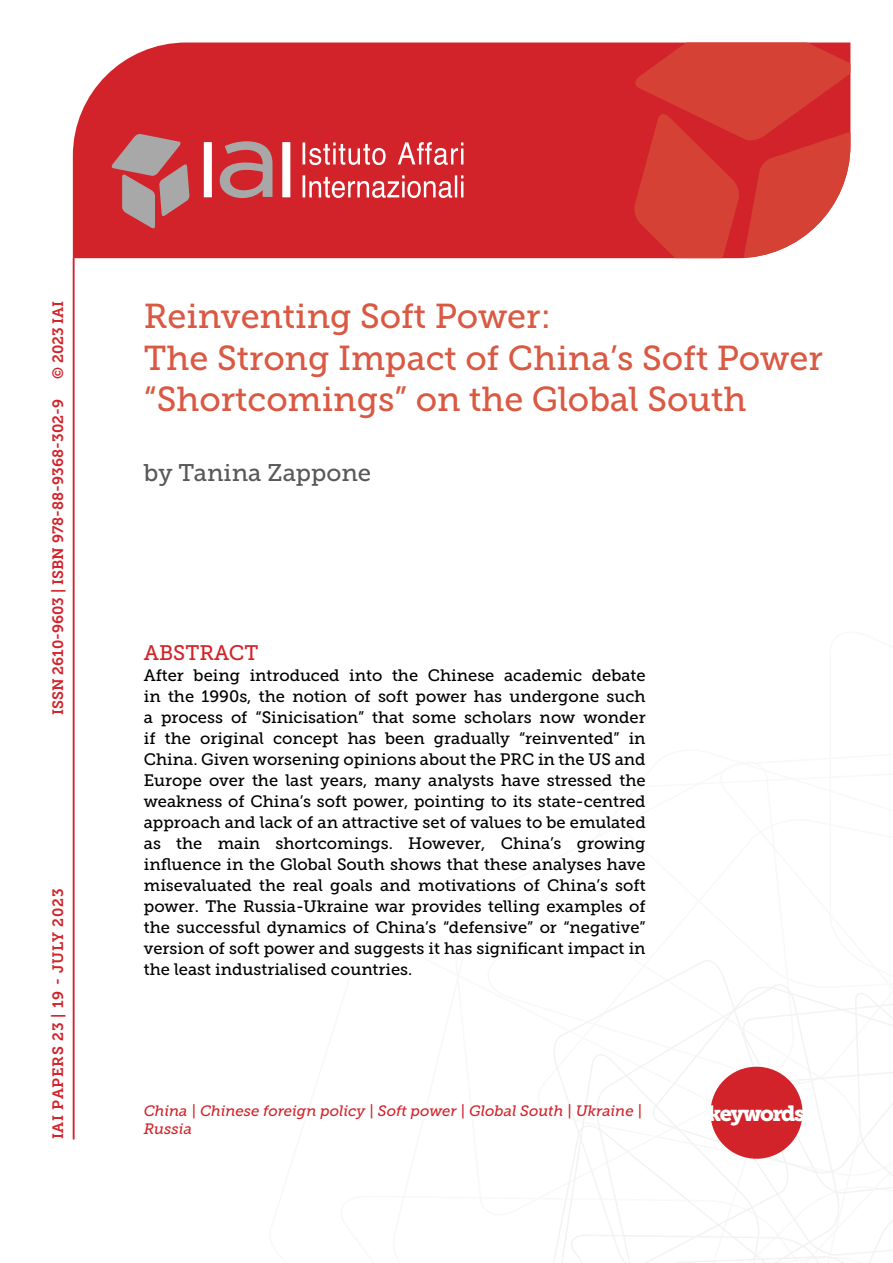
<style>
.page{position:relative;width:893px;height:1263px;background:#fff}
.page>*{position:absolute;margin:0;border:0;box-sizing:border-box;transform-origin:0 0}
.t1{font:34.5px/41.4px "Museo Slab 500";color:#d95943}
.t2{font:24px "Museo Slab 500";color:#58595b}
.t3{font:21.75px "Museo Slab 900";letter-spacing:-.07em;color:#fff}
.t4{font:21px "Museo Slab 500";color:#d2232a}
.t5{font:16.5px/21px "Museo Slab 500";color:#000;text-align:justify}
.t6{font:italic 15px/18px "Museo Slab 500";color:#d2232a}
.t7{font:15px "Museo Slab 700";color:#d2232a}
.t8{font:15px "Museo Slab 700";letter-spacing:.05em;color:#d2232a}
</style>
<div class="page">
<svg style="left:553px;top:960px;width:340px;height:303px"></svg>
<div style="left:73px;top:43px;width:560px;height:215px;background:#d2232a"></div>
<svg style="left:633px;top:43px;width:217px;height:215px;background:#d6433c"></svg>
<svg style="left:303px;top:142px;width:160px;height:56px;background:#dd595e"></svg>
<svg style="left:111px;top:134px;width:79px;height:95px;background:#bb6a6e"></svg>
<svg style="left:204px;top:141px;width:86px;height:57px"></svg>
<hr style="left:73px;top:258px;width:1px;height:881px;background:#d2232a">
<div style="left:710px;top:1067px;width:92px;height:92px;background:#d2232a;border-radius:50%"></div>
<p class="t7" style="left:50px;top:379px;width:80px;rotate:-90deg">© 2023 IAI</p>
<p class="t7" style="left:49px;top:715px;width:318px;rotate:-90deg">ISSN 2610-9603 | ISBN 978-88-9368-302-9</p>
<p class="t8" style="left:50px;top:1139px;width:252px;rotate:-90deg">IAI Papers 23 | 19 - July 2023</p>
<h1 class="t1" style="left:144px;top:296px;width:680px">Reinventing Soft Power:<br>The Strong Impact of China’s Soft Power “Shortcomings” on the Global South</h1>
<h2 class="t2" style="left:144px;top:459px;width:229px">by Tanina Zappone</h2>
<p class="t4" style="left:144px;top:641px;width:45px">Abstract</p>
<p class="t5" style="left:144px;top:665px;width:503px">After being introduced into the Chinese academic debate in the 1990s, the notion of soft power has undergone such a process of “Sinicisation” that some scholars now wonder if the original concept has been gradually “reinvented” in China. Given worsening opinions about the PRC in the US and Europe over the last years, many analysts have stressed the weakness of China’s soft power, pointing to its state-centred approach and lack of an attractive set of values to be emulated as the main shortcomings. However, China’s growing influence in the Global South shows that these analyses have misevaluated the real goals and motivations of China’s soft power. The Russia-Ukraine war provides telling examples of the successful dynamics of China’s “defensive” or “negative” version of soft power and suggests it has significant impact in the least industrialised countries.</p>
<p class="t6" style="left:144px;top:1102px;width:500px">China | Chinese foreign policy | Soft power | Global South | Ukraine |<br>Russia</p>
<h3 class="t3" style="left:708px;top:1101px;width:99px">keywords</h3>
</div>
